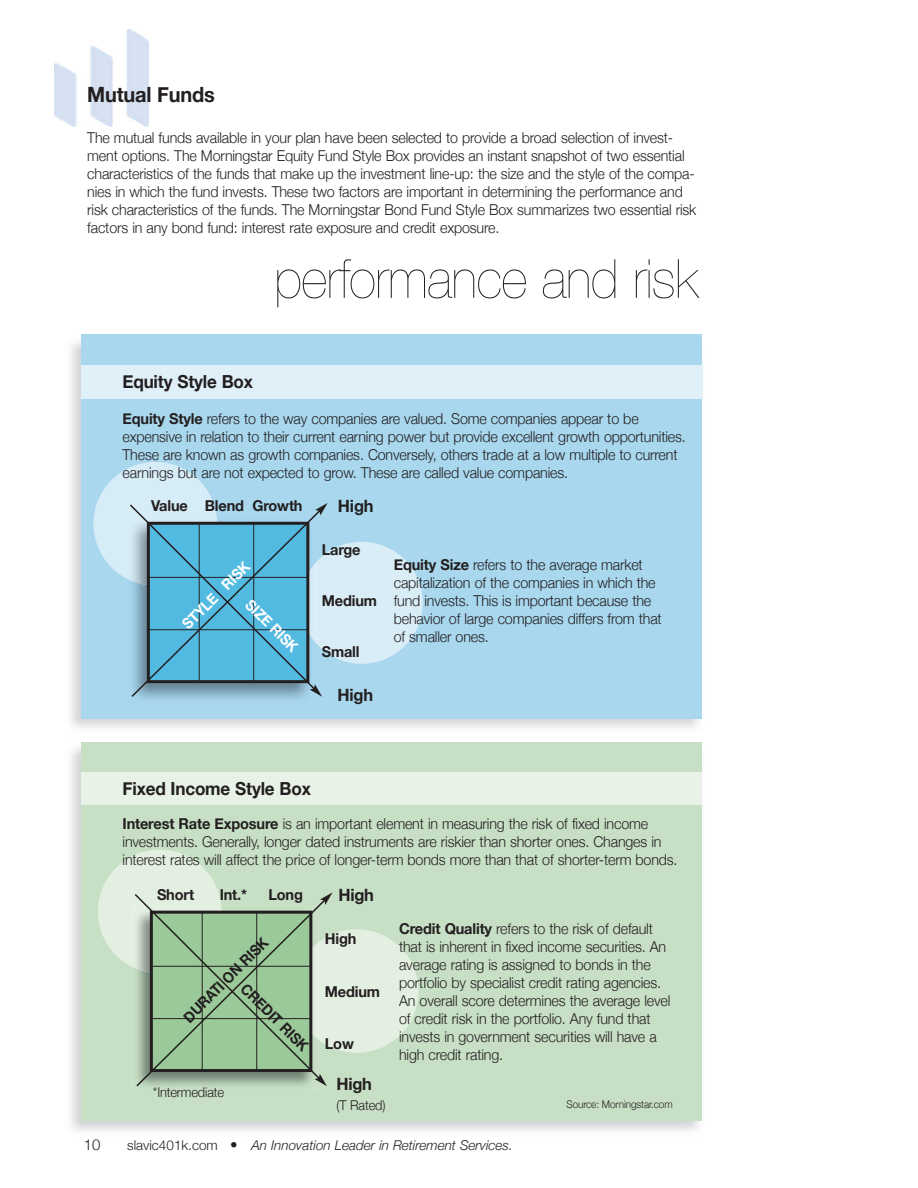
<style>
.page{position:relative;width:918px;height:1188px;background:#fff}
.page>*{position:absolute;margin:0;border:0;box-sizing:border-box;transform-origin:0 0}
.t1{font:200 54px "Helvetica Neue";letter-spacing:-.01em;color:#231f20;scale:.95 1}
.t2{font:700 21px "Helvetica Neue";letter-spacing:-.01em;color:#231f20;scale:.95 1}
.t3{font:700 18px "Helvetica Neue";letter-spacing:-.01em;color:#231f20;scale:.95 1}
.t4{font:700 16.95px "Helvetica Neue";letter-spacing:-.01em;color:#231f20}
.t5{font:300 15px/18px "Helvetica Neue";letter-spacing:-.01em;color:#231f20;scale:.95 1}
.t6{font:700 15px "Helvetica Neue";letter-spacing:-.01em;color:#231f20}
.t7{font:700 15px "Helvetica Neue";letter-spacing:-.01em;color:#231f20;scale:.93 1}
.t8{font:700 15px "Helvetica Neue";color:#fff;scale:.93 1}
.t9{font:300 15px "Helvetica Neue";letter-spacing:-.01em;color:#231f20}
.t10{font:italic 300 13.5px "Helvetica Neue";color:#231f20}
.t11{font:300 13.5px "Helvetica Neue";letter-spacing:-.01em;color:#231f20;scale:.95 1}
.t12{font:300 10.5px "Helvetica Neue";letter-spacing:-.01em;color:#231f20;scale:.95 1}
.s1{font-weight:700}
.s2{font-style:normal}
.s3{font-style:normal;font-size:15px}
</style>
<div class="page">
<img style="left:55px;top:29px;width:93px;height:97px">
<div style="left:81px;top:742px;width:621px;height:378px;background:#c7e0c5"></div>
<div style="left:81px;top:334px;width:621px;height:385px;background:#a8d7ee"></div>
<div style="left:93px;top:462px;width:124px;height:124px;background:#d6ecf7;border-radius:50%"></div>
<div style="left:98px;top:850px;width:124px;height:123px;background:#e3efe1;border-radius:50%"></div>
<div style="left:295px;top:929px;width:124px;height:124px;background:#e3efe1;border-radius:50%"></div>
<div style="left:301px;top:542px;width:122px;height:122px;background:#d9edf7;border-radius:50%"></div>
<div style="left:81px;top:365px;width:621px;height:33px;background:#e0f0f9"></div>
<div style="left:81px;top:772px;width:621px;height:33px;background:#e8f2e6"></div>
<svg style="left:128px;top:503px;width:200px;height:195px"></svg>
<svg style="left:133px;top:892px;width:200px;height:195px"></svg>
<h2 class="t2" style="left:87px;top:82px;width:136px">Mutual Funds</h2>
<p class="t5" style="left:87px;top:128px;width:643px">The mutual funds available in your plan have been selected to provide a broad selection of invest&shy;ment options. The Morningstar Equity Fund Style Box provides an instant snapshot of two essential characteristics of the funds that make up the investment line-up: the size and the style of the compa&shy;nies in which the fund invests. These two factors are important in determining the performance and risk characteristics of the funds. The Morningstar Bond Fund Style Box summarizes two essential risk factors in any bond fund: interest rate exposure and credit exposure.</p>
<h1 class="t1" style="left:274px;top:248px;width:447px">performance and risk</h1>
<p class="t3" style="left:123px;top:370px;width:139px">Equity Style Box</p>
<p class="t5" style="left:123px;top:409px;width:594px"><span class="s1">Equity Style</span> refers to the way companies are valued. Some companies appear to be expensive in relation to their current earning power but provide excellent growth opportunities.<br>These are known as growth companies. Conversely, others trade at a low multiple to current earnings but are not expected to grow. These are called value companies.</p>
<p class="t6" style="left:151px;top:497px;width:153px">Value Blend Growth</p>
<p class="t8" style="left:178px;top:620px;width:97px;rotate:-45deg">STYLE RISK</p>
<p class="t8" style="left:255px;top:595px;width:74px;rotate:45deg">SIZE RISK</p>
<p class="t4" style="left:338px;top:495px;width:37px">High</p>
<p class="t6" style="left:322px;top:541px;width:40px">Large</p>
<p class="t6" style="left:322px;top:592px;width:57px">Medium</p>
<p class="t6" style="left:322px;top:643px;width:39px">Small</p>
<p class="t4" style="left:338px;top:684px;width:37px">High</p>
<p class="t5" style="left:394px;top:555px;width:284px"><span class="s1">Equity Size</span> refers to the average market capitalization of the companies in which the fund invests. This is important because the behavior of large companies differs from that of smaller ones.</p>
<p class="t3" style="left:123px;top:777px;width:200px">Fixed Income Style Box</p>
<p class="t5" style="left:123px;top:815px;width:586px"><span class="s1">Interest Rate Exposure</span> is an important element in measuring the risk of fixed income investments. Generally, longer dated instruments are riskier than shorter ones. Changes in interest rates will affect the price of longer-term bonds more than that of shorter-term bonds.</p>
<p class="t6" style="left:157px;top:886px;width:39px">Short</p>
<p class="t6" style="left:220px;top:886px;width:29px">Int.*</p>
<p class="t6" style="left:268px;top:886px;width:36px">Long</p>
<p class="t7" style="left:179px;top:1013px;width:123px;rotate:-45deg">DURATI ON RISK</p>
<p class="t7" style="left:250px;top:980px;width:97px;rotate:45deg">CREDIT RISK</p>
<p class="t11" style="left:153px;top:1084px;width:76px">*Intermediate</p>
<p class="t4" style="left:338px;top:885px;width:37px">High</p>
<p class="t6" style="left:325px;top:930px;width:33px">High</p>
<p class="t6" style="left:325px;top:982px;width:57px">Medium</p>
<p class="t6" style="left:325px;top:1035px;width:31px">Low</p>
<p class="t4" style="left:336px;top:1074px;width:37px">High</p>
<p class="t11" style="left:336px;top:1097px;width:53px">(T Rated)</p>
<p class="t5" style="left:399px;top:920px;width:287px"><span class="s1">Credit Quality</span> refers to the risk of default that is inherent in fixed income securities. An average rating is assigned to bonds in the portfolio by specialist credit rating agencies.<br>An overall score determines the average level of credit risk in the portfolio. Any fund that invests in government securities will have a high credit rating.</p>
<p class="t12" style="left:567px;top:1098px;width:113px">Source: Morningstar.com</p>
<p class="t9" style="left:84px;top:1135px;width:18px">10</p>
<p class="t10" style="left:127px;top:1137px;width:387px"><span class="s2">slavic401k.com</span> <span class="s3">•</span> An Innovation Leader in Retirement Services.</p>
</div>
